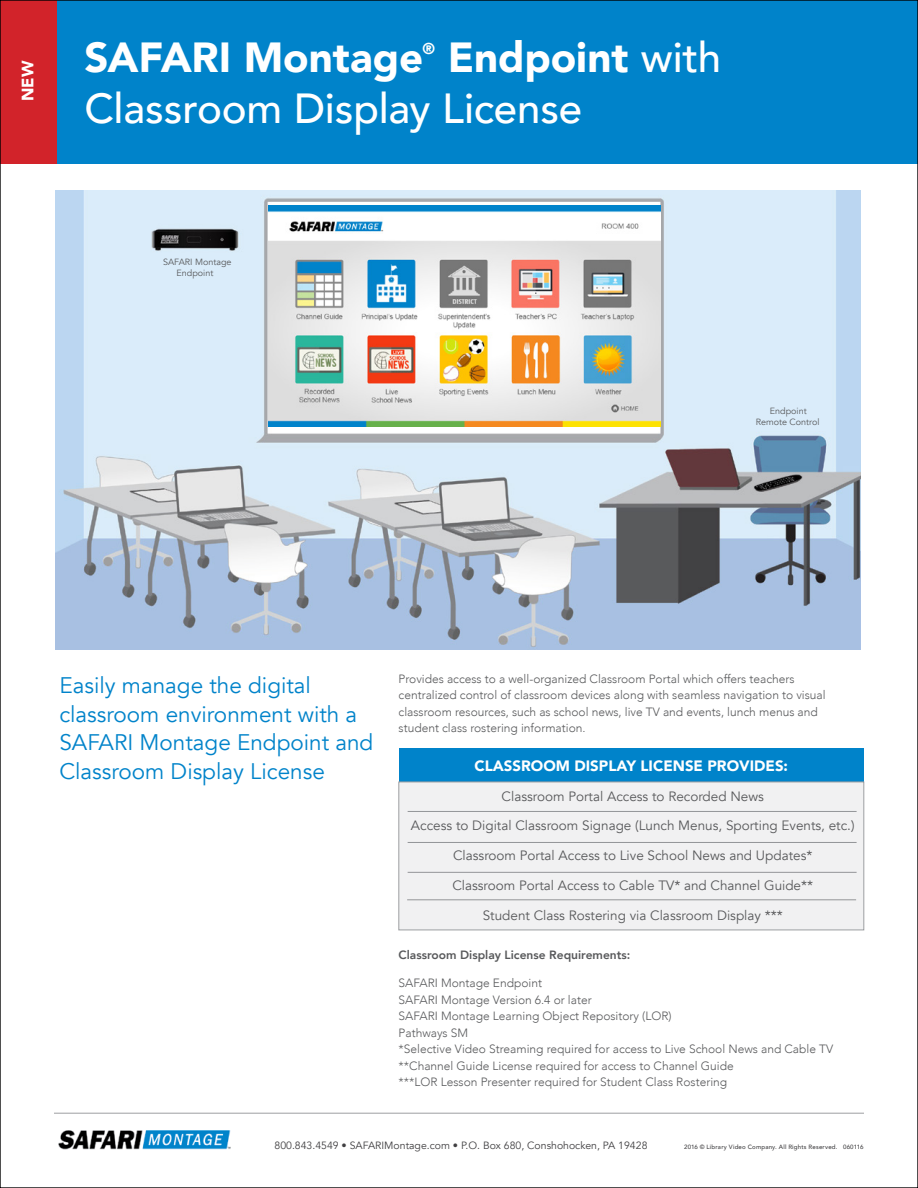
<style>
.page{position:relative;width:918px;height:1188px;background:#fff}
.page>*{position:absolute;margin:0;border:0;box-sizing:border-box;transform-origin:0 0}
.t1{font:500 42px/50.4px "Avenir";letter-spacing:-.005em;color:#fff}
.t2{font:900 42px "Avenir";letter-spacing:-.005em;color:#fff}
.t3{font:22.5px/28.5px "Avenir";color:#0083ca}
.t4{font:900 16.5px "Avenir";color:#fff}
.t5{font:900 15.75px "Avenir";color:#fff}
.t6{font:900 15px "Avenir";color:#fff}
.t7{font:13.5px/29.7px "Avenir";color:#58595b}
.t8{font:300 12px/16.5px "Avenir";color:#58595b}
.t9{font:800 12px "Avenir";color:#58595b}
.t10{font:10.5px "Avenir";color:#414042}
.t11{font:9px/10.8px "Avenir";color:#58595b;text-align:center}
.t12{font:500 6.15px "Avenir";letter-spacing:.03em;color:#414042}
.s1{font-weight:900}
</style>
<div class="page">
<img style="left:58px;top:1130px;width:173px;height:20px">
<hr style="left:54px;top:1113px;width:810px;height:1px;background:#9d9fa2">
<div style="left:0;top:0;width:918px;height:164px;background:#0083ca"></div>
<div style="left:0;top:0;width:56px;height:164px;background:#d2232a"></div>
<div style="left:399px;top:748px;width:465px;height:34px;background:#0083ca"></div>
<div style="left:399px;top:782px;width:465px;height:148px;background:#f1f1f2;border:1px solid #9d9fa2"></div>
<hr style="left:408px;top:811px;width:449px;height:1px;background:#939598">
<hr style="left:408px;top:872px;width:449px;height:1px;background:#939598">
<hr style="left:408px;top:842px;width:449px;height:1px;background:#939598">
<hr style="left:407px;top:900px;width:449px;height:1px;background:#939598">
<img style="left:56px;top:191px;width:804px;height:458px">
<img style="left:268px;top:206px;width:393px;height:221px">
<h3 class="t4" style="left:14px;top:101px;width:42px;rotate:-90deg">NEW</h3>
<h1 class="t1" style="left:84px;top:30px;width:638px;text-indent:363px"><span class="s1">Endpoint</span> with<br>Classroom Display License</h1>
<h1 class="t2" style="left:84px;top:22px;width:340px">SAFARI Montage</h1>
<h3 class="t5" style="left:423px;top:35px;width:14px">®</h3>
<p class="t11" style="left:163px;top:256px;width:70px">SAFARI Montage<br>Endpoint</p>
<p class="t11" style="left:756px;top:406px;width:65px">Endpoint<br>Remote Control</p>
<h2 class="t3" style="left:59px;top:671px;width:315px">Easily manage the digital classroom environment with a<br>SAFARI Montage Endpoint and<br>Classroom Display License</h2>
<p class="t8" style="left:399px;top:670px;width:429px">Provides access to a well-organized Classroom Portal which offers teachers centralized control of classroom devices along with seamless navigation to visual classroom resources, such as school news, live TV and events, lunch menus and student class rostering information.</p>
<p class="t6" style="left:475px;top:753px;width:315px">CLASSROOM DISPLAY LICENSE PROVIDES:</p>
<p class="t7" style="left:502px;top:782px;width:264px">Classroom Portal Access to Recorded News</p>
<p class="t7" style="left:411px;top:811px;width:445px">Access to Digital Classroom Signage (Lunch Menus, Sporting Events, etc.)</p>
<p class="t7" style="left:452px;top:841px;width:362px">Classroom Portal Access to Live School News and Updates*<br>Classroom Portal Access to Cable TV* and Channel Guide**</p>
<p class="t7" style="left:483px;top:900px;width:301px">Student Class Rostering via Classroom Display ***</p>
<p class="t9" style="left:399px;top:945px;width:233px">Classroom Display License Requirements:</p>
<p class="t8" style="left:399px;top:975px;width:436px">SAFARI Montage Endpoint<br>SAFARI Montage Version 6.4 or later<br>SAFARI Montage Learning Object Repository (LOR)<br>Pathways SM<br>*Selective Video Streaming required for access to Live School News and Cable TV **Channel Guide License required for access to Channel Guide<br>***LOR Lesson Presenter required for Student Class Rostering</p>
<p class="t10" style="left:274px;top:1139px;width:375px">800.843.4549 • SAFARIMontage.com • P.O. Box 680, Conshohocken, PA 19428</p>
<p class="t12" style="left:684px;top:1142px;width:155px">2016 © Library Video Company. All Rights Reserved.</p>
<p class="t12" style="left:843px;top:1142px;width:22px">060116</p>
</div>
